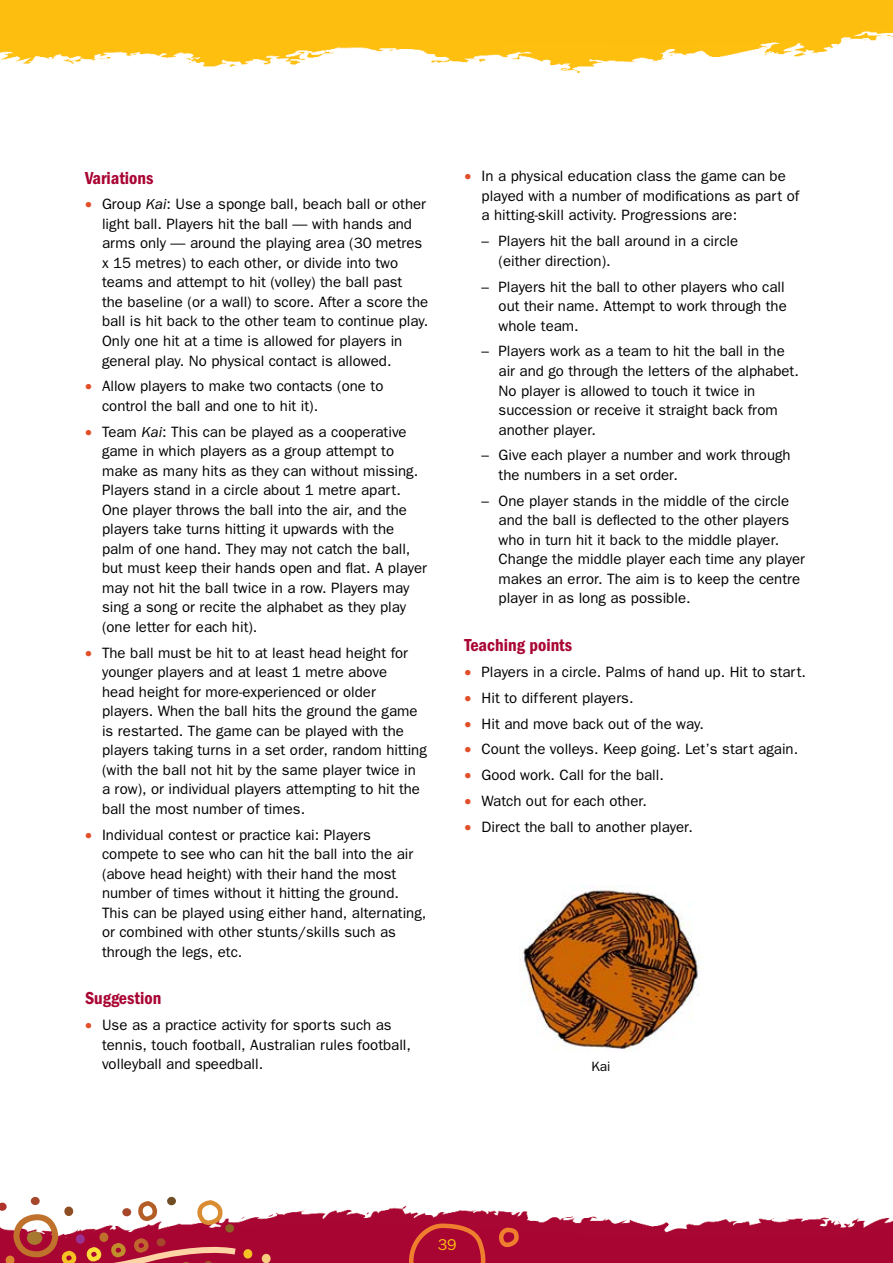
<style>
.page{position:relative;width:893px;height:1263px;background:#fff}
.page>*{position:absolute;margin:0;border:0;box-sizing:border-box;transform-origin:0 0}
.t1{font:600 condensed 18px "Franklin Gothic";color:#a90533}
.t2{font:15.75px "Franklin Gothic";color:#febe10}
.t3{font:15px/19.5px "Franklin Gothic";color:#000}
.t4{font:13.5px "Franklin Gothic";color:#000}
.s1{color:#e14f28}
.s2{font-style:italic}
</style>
<div class="page">
<img style="left:0;top:43px;width:841px;height:29px">
<div style="left:0;top:0;width:893px;height:43px;background:#febe10"></div>
<svg style="left:0;top:1196px;width:893px;height:67px"></svg>
<img style="left:519px;top:885px;width:184px;height:167px">
<p class="t1" style="left:85px;top:167px;width:70px">Variations</p>
<p class="t3" style="left:102px;top:194px;width:328px;text-indent:-17px"><span class="s1">•</span> Group <span class="s2">Kai</span>: Use a sponge ball, beach ball or other light ball. Players hit the ball — with hands and arms only — around the playing area (30 metres x 15 metres) to each other, or divide into two teams and attempt to hit (volley) the ball past<br>the baseline (or a wall) to score. After a score the ball is hit back to the other team to continue play.<br>Only one hit at a time is allowed for players in general play. No physical contact is allowed.</p>
<p class="t3" style="left:102px;top:376px;width:283px;text-indent:-17px"><span class="s1">•</span> Allow players to make two contacts (one to control the ball and one to hit it).</p>
<p class="t3" style="left:102px;top:422px;width:326px;text-indent:-17px"><span class="s1">•</span> Team <span class="s2">Kai</span>: This can be played as a cooperative game in which players as a group attempt to make as many hits as they can without missing.<br>Players stand in a circle about 1 metre apart.<br>One player throws the ball into the air, and the players take turns hitting it upwards with the palm of one hand. They may not catch the ball, but must keep their hands open and flat. A player may not hit the ball twice in a row. Players may sing a song or recite the alphabet as they play (one letter for each hit).</p>
<p class="t3" style="left:102px;top:642px;width:326px;text-indent:-17px"><span class="s1">•</span> The ball must be hit to at least head height for younger players and at least 1 metre above<br>head height for more-experienced or older players. When the ball hits the ground the game is restarted. The game can be played with the players taking turns in a set order, random hitting (with the ball not hit by the same player twice in a row), or individual players attempting to hit the ball the most number of times.</p>
<p class="t3" style="left:102px;top:824px;width:326px;text-indent:-17px"><span class="s1">•</span> Individual contest or practice kai: Players compete to see who can hit the ball into the air (above head height) with their hand the most number of times without it hitting the ground.<br>This can be played using either hand, alternating, or combined with other stunts/skills such as through the legs, etc.</p>
<p class="t1" style="left:85px;top:988px;width:78px">Suggestion</p>
<p class="t3" style="left:102px;top:1015px;width:310px;text-indent:-17px"><span class="s1">•</span> Use as a practice activity for sports such as tennis, touch football, Australian rules football, volleyball and speedball.</p>
<p class="t3" style="left:482px;top:166px;width:319px;text-indent:-17px"><span class="s1">•</span> In a physical education class the game can be played with a number of modifications as part of a hitting-skill activity. Progressions are:</p>
<p class="t3" style="left:499px;top:231px;width:241px;text-indent:-17px">– Players hit the ball around in a circle (either direction).</p>
<p class="t3" style="left:499px;top:276px;width:290px;text-indent:-17px">– Players hit the ball to other players who call out their name. Attempt to work through the whole team.</p>
<p class="t3" style="left:499px;top:341px;width:302px;text-indent:-17px">– Players work as a team to hit the ball in the air and go through the letters of the alphabet.<br>No player is allowed to touch it twice in succession or receive it straight back from another player.</p>
<p class="t3" style="left:499px;top:445px;width:294px;text-indent:-17px">– Give each player a number and work through the numbers in a set order.</p>
<p class="t3" style="left:499px;top:491px;width:308px;text-indent:-17px">– One player stands in the middle of the circle and the ball is deflected to the other players who in turn hit it back to the middle player.<br>Change the middle player each time any player makes an error. The aim is to keep the centre player in as long as possible.</p>
<p class="t1" style="left:465px;top:635px;width:109px">Teaching points</p>
<p class="t3" style="left:465px;top:662px;width:343px"><span class="s1">•</span> Players in a circle. Palms of hand up. Hit to start.</p>
<p class="t3" style="left:465px;top:687px;width:170px"><span class="s1">•</span> Hit to different players.</p>
<p class="t3" style="left:465px;top:713px;width:241px"><span class="s1">•</span> Hit and move back out of the way.</p>
<p class="t3" style="left:465px;top:739px;width:335px"><span class="s1">•</span> Count the volleys. Keep going. Let’s start again.</p>
<p class="t3" style="left:465px;top:765px;width:201px"><span class="s1">•</span> Good work. Call for the ball.</p>
<p class="t3" style="left:465px;top:791px;width:184px"><span class="s1">•</span> Watch out for each other.</p>
<p class="t3" style="left:465px;top:817px;width:230px"><span class="s1">•</span> Direct the ball to another player.</p>
<p class="t4" style="left:591px;top:1058px;width:20px">Kai</p>
<p class="t2" style="left:438px;top:1236px;width:20px">39</p>
</div>
